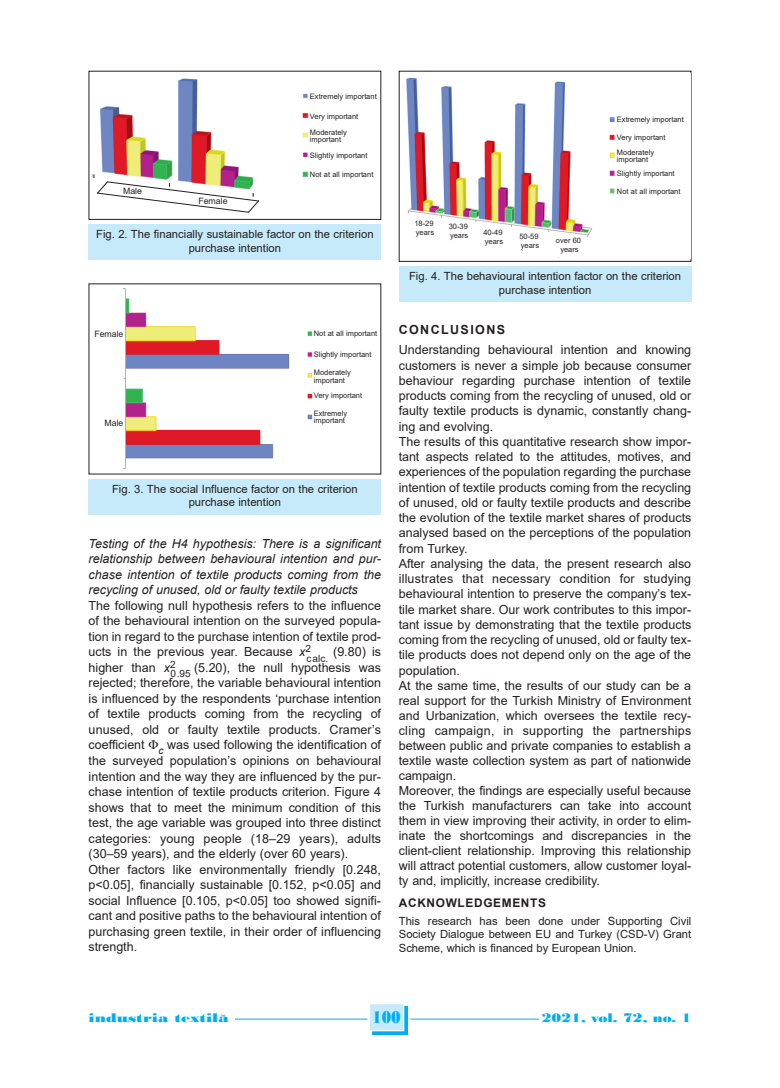
<style>
.page{position:relative;width:780px;height:1088px;background:#fff}
.page>*{position:absolute;margin:0;border:0;box-sizing:border-box;transform-origin:0 0}
.t1{font:18.12px "Bodoni MT Black";color:#00aeef;scale:.8 1}
.t2{font:13.12px "Bodoni MT Black";color:#00aeef;scale:1.3 1}
.t3{font:13.12px "Bodoni MT Black";color:#00aeef;scale:1.14 1}
.t4{font:12.5px/15.1px "Arial";color:#231f20}
.t5{font:italic 12.5px/15.5px "Arial";color:#231f20;text-align:justify}
.t6{font:700 12.5px "Arial";letter-spacing:.11em;color:#231f20}
.t7{font:700 11.88px "Arial";letter-spacing:.055em;color:#231f20}
.t8{font:11.25px/13.5px "Arial";color:#231f20;text-align:center}
.t9{font:8.75px "Arial";color:#231f20}
.t10{font:7.5px/9px "Arial";color:#231f20}
.s1{font-style:italic}
.s2{font-size:15px}
</style>
<div class="page">
<svg style="left:372px;top:1006px;width:36px;height:29px"></svg>
<div style="left:370px;top:1004px;width:33px;height:26px;background:#c6eafa"></div>
<hr style="left:225px;top:1019px;width:142px;height:1px;background:#00aeef">
<hr style="left:410px;top:1019px;width:139px;height:1px;background:#00aeef">
<div style="left:89px;top:1012px;width:146px;height:14px;background:#fff"></div>
<div style="left:539px;top:1012px;width:152px;height:14px;background:#fff"></div>
<div style="left:89px;top:224px;width:292px;height:36px;background:#c6eafa"></div>
<img style="left:92px;top:78px;width:217px;height:100px">
<div style="left:89px;top:479px;width:292px;height:35px;background:#c6eafa"></div>
<img style="left:122px;top:288px;width:191px;height:181px">
<div style="left:399px;top:266px;width:292px;height:36px;background:#c6eafa"></div>
<div style="left:399px;top:71px;width:292px;height:191px;border:1px solid #231f20"></div>
<img style="left:406px;top:74px;width:284px;height:185px">
<div style="left:617px;top:116px;width:71px;height:86px;background:#fff"></div>
<div style="left:414px;top:220px;width:21px;height:17px;background:#fff"></div>
<div style="left:448px;top:224px;width:21px;height:16px;background:#fff"></div>
<div style="left:483px;top:229px;width:21px;height:17px;background:#fff"></div>
<div style="left:519px;top:233px;width:21px;height:17px;background:#fff"></div>
<div style="left:556px;top:238px;width:27px;height:19px;background:#fff"></div>
<div style="left:93px;top:331px;width:30px;height:97px;background:#fff"></div>
<div style="left:89px;top:71px;width:292px;height:149px;border:1px solid #231f20"></div>
<svg style="left:93px;top:174px;width:166px;height:39px"></svg>
<p class="t10" style="left:310px;top:92px;width:68px">Extremely important</p>
<p class="t10" style="left:310px;top:108px;width:50px;line-height:15.9px">Very important<br>Moderately</p>
<p class="t10" style="left:310px;top:132px;width:59px;line-height:15.4px">important<br>Slightly important</p>
<p class="t10" style="left:310px;top:170px;width:65px">Not at all important</p>
<p class="t10" style="left:617px;top:115px;width:68px">Extremely important</p>
<p class="t10" style="left:617px;top:129px;width:50px;line-height:15.2px">Very important<br>Moderately</p>
<p class="t10" style="left:617px;top:153px;width:59px;line-height:13.5px">important<br>Slightly important</p>
<p class="t9" style="left:123px;top:186px;width:20px">Male</p>
<p class="t10" style="left:617px;top:187px;width:65px">Not at all important</p>
<p class="t10" style="left:414px;top:218px;width:21px">18-29 years</p>
<p class="t10" style="left:448px;top:222px;width:21px">30-39 years</p>
<p class="t10" style="left:483px;top:227px;width:21px">40-49 years</p>
<p class="t10" style="left:519px;top:232px;width:21px">50-59 years</p>
<p class="t10" style="left:556px;top:236px;width:27px;text-align:center">over 60 years</p>
<p class="t9" style="left:198px;top:196px;width:31px">Female</p>
<p class="t8" style="left:96px;top:228px;width:279px">Fig. 2. The financially sustainable factor on the criterion purchase intention</p>
<p class="t9" style="left:94px;top:329px;width:31px">Female</p>
<p class="t9" style="left:104px;top:418px;width:20px">Male</p>
<p class="t10" style="left:314px;top:329px;width:65px">Not at all important</p>
<p class="t10" style="left:314px;top:350px;width:59px">Slightly important</p>
<p class="t10" style="left:314px;top:369px;width:39px;line-height:7.5px">Moderately important</p>
<p class="t10" style="left:314px;top:391px;width:50px">Very important</p>
<p class="t10" style="left:314px;top:409px;width:35px;line-height:7.8px">Extremely important</p>
<p class="t8" style="left:112px;top:482px;width:247px">Fig. 3. The social Influence factor on the criterion purchase intention</p>
<p class="t5" style="left:89px;top:536px;width:294px">Testing of the H4 hypothesis: There is a significant relationship between behavioural intention and pur&shy;chase intention of textile products coming from the recycling of unused, old or faulty textile products</p>
<p class="t4" style="left:89px;top:598px;width:294px;line-height:15.5px;text-align:justify">The following null hypothesis refers to the influence of the behavioural intention on the surveyed popula&shy;tion in regard to the purchase intention of textile prod&shy;ucts in the previous year. Because <span class="s1">x</span><sup>2</sup></p>
<p class="t4" style="left:306px;top:644px;width:76px"><sub>calc.</sub> (9.80) is</p>
<p class="t4" style="left:89px;top:660px;width:88px">higher than <span class="s1">x</span><sup>2</sup></p>
<p class="t4" style="left:89px;top:660px;width:294px;line-height:15.5px;text-indent:82px"><sub>0.95</sub> (5.20), the null hypothesis was rejected; therefore, the variable behavioural intention is influenced by the respondents ‘purchase intention of textile products coming from the recycling of unused, old or faulty textile products. Cramer’s coefficient <sub>c</sub> was used following the identification of the surveyed population’s opinions on behavioural intention and the way they are influenced by the pur&shy;chase intention of textile products criterion. Figure 4 shows that to meet the minimum condition of this test, the age variable was grouped into three distinct categories: young people (18–29 years), adults (30–59 years), and the elderly (over 60 years).<br>Other factors like environmentally friendly [0.248, p&lt;0.05], financially sustainable [0.152, p&lt;0.05] and social Influence [0.105, p&lt;0.05] too showed signifi&shy;cant and positive paths to the behavioural intention of purchasing green textile, in their order of influencing strength.</p>
<p class="t8" style="left:409px;top:270px;width:273px">Fig. 4. The behavioural intention factor on the criterion purchase intention</p>
<p class="t6" style="left:399px;top:322px;width:108px">CONCLUSIONS</p>
<p class="t4" style="left:399px;top:342px;width:294px">Understanding behavioural intention and knowing customers is never a simple job because consumer behaviour regarding purchase intention of textile products coming from the recycling of unused, old or faulty textile products is dynamic, constantly chang&shy;ing and evolving.<br>The results of this quantitative research show impor&shy;tant aspects related to the attitudes, motives, and experiences of the population regarding the purchase intention of textile products coming from the recycling of unused, old or faulty textile products and describe the evolution of the textile market shares of products analysed based on the perceptions of the population from Turkey.<br>After analysing the data, the present research also illustrates that necessary condition for studying behavioural intention to preserve the company’s tex&shy;tile market share. Our work contributes to this impor&shy;tant issue by demonstrating that the textile products coming from the recycling of unused, old or faulty tex&shy;tile products does not depend only on the age of the population.<br>At the same time, the results of our study can be a real support for the Turkish Ministry of Environment and Urbanization, which oversees the textile recy&shy;cling campaign, in supporting the partnerships between public and private companies to establish a textile waste collection system as part of nationwide campaign.<br>Moreover, the findings are especially useful because the Turkish manufacturers can take into account them in view improving their activity, in order to elim&shy;inate the shortcomings and discrepancies in the client-client relationship. Improving this relationship will attract potential customers, allow customer loyal&shy;ty and, implicitly, increase credibility.</p>
<p class="t7" style="left:399px;top:896px;width:149px">ACKNOWLEDGEMENTS</p>
<p class="t8" style="left:399px;top:914px;width:294px;text-align:justify">This research has been done under Supporting Civil Society Dialogue between EU and Turkey (CSD-V) Grant Scheme, which is financed by European Union.</p>
<p class="t2" style="left:89px;top:1010px;width:109px">industria textila<span class="s2">˘</span></p>
<h1 class="t1" style="left:372px;top:1006px;width:37px">100</h1>
<p class="t3" style="left:541px;top:1010px;width:133px">2021, vol. 72, no. 1</p>
</div>
